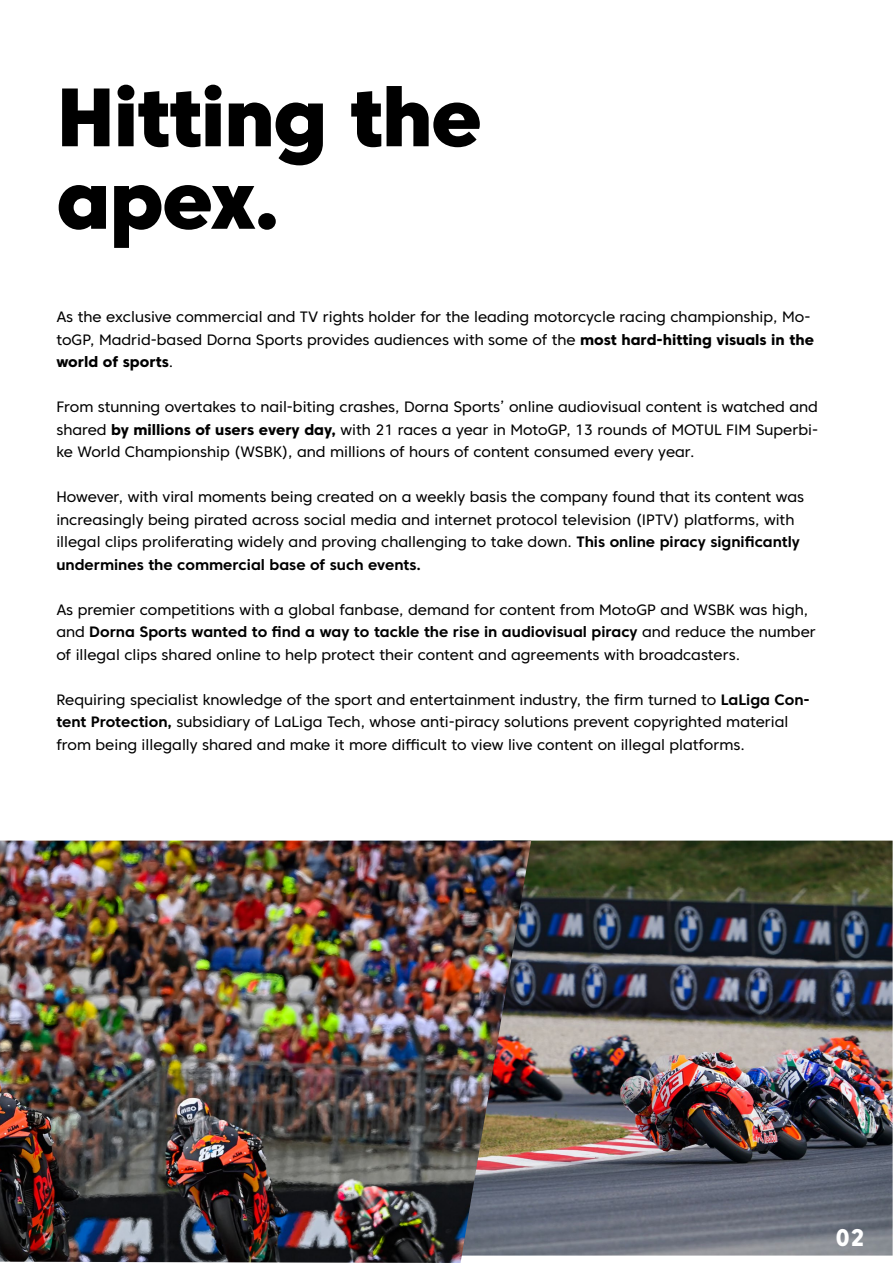
<style>
.page{position:relative;width:893px;height:1263px;background:#fff}
.page>*{position:absolute;margin:0;border:0;box-sizing:border-box;transform-origin:0 0}
.t1{font:800 82.5px/82.5px "Core Sans C 85";letter-spacing:-.02em;color:#000}
.t2{font:800 24px "Core Sans C 75";color:#fff}
.t3{font:15px/22.5px "Core Sans C 45";color:#000}
.t4{font:700 15px "Core Sans C 65";color:#000}
.t5{font:800 15px "Core Sans C 75";color:#000}
.s1{font-family:"Core Sans C 75";font-weight:800}
.s2{font-family:"Core Sans C 45";font-weight:400}
.s3{font-family:"Core Sans C 65";font-weight:700}
</style>
<div class="page">
<img style="left:531px;top:840px;width:362px;height:415px">
<img style="left:0;top:840px;width:531px;height:423px">
<h1 class="t1" style="left:56px;top:75px;width:427px">Hitting the apex.</h1>
<p class="t3" style="left:56px;top:306px;width:759px">As the exclusive commercial and TV rights holder for the leading motorcycle racing championship, Mo&shy;toGP, Madrid-based Dorna Sports provides audiences with some of the <span class="s1">most hard-hitting visuals in the</span></p>
<p class="t5" style="left:56px;top:353px;width:118px">world of sports<span class="s2">.</span></p>
<p class="t3" style="left:56px;top:396px;width:763px;text-align:justify">From stunning overtakes to nail-biting crashes, Dorna Sports’ online audiovisual content is watched and shared <span class="s1">by millions of users every day,</span> with 21 races a year in MotoGP, 13 rounds of MOTUL FIM Superbi&shy;ke World Championship (WSBK), and millions of hours of content consumed every year.</p>
<p class="t3" style="left:56px;top:486px;width:749px">However, with viral moments being created on a weekly basis the company found that its content was increasingly being pirated across social media and internet protocol television (IPTV) platforms, with illegal clips proliferating widely and proving challenging to take down. <span class="s3">This online piracy significantly</span></p>
<p class="t4" style="left:56px;top:555px;width:366px">undermines the commercial base of such events.</p>
<p class="t3" style="left:56px;top:598px;width:753px">As premier competitions with a global fanbase, demand for content from MotoGP and WSBK was high,</p>
<p class="t4" style="left:56px;top:623px;width:761px"><span class="s2">and</span> Dorna Sports wanted to find a way to tackle the rise in audiovisual piracy <span class="s2">and reduce the number</span></p>
<p class="t3" style="left:56px;top:643px;width:685px">of illegal clips shared online to help protect their content and agreements with broadcasters.</p>
<p class="t3" style="left:56px;top:688px;width:755px">Requiring specialist knowledge of the sport and entertainment industry, the firm turned to <span class="s3">LaLiga Con&shy;tent Protection,</span> subsidiary of LaLiga Tech, whose anti-piracy solutions prevent copyrighted material from being illegally shared and make it more difficult to view live content on illegal platforms.</p>
<h2 class="t2" style="left:836px;top:1223px;width:31px">02</h2>
</div>
